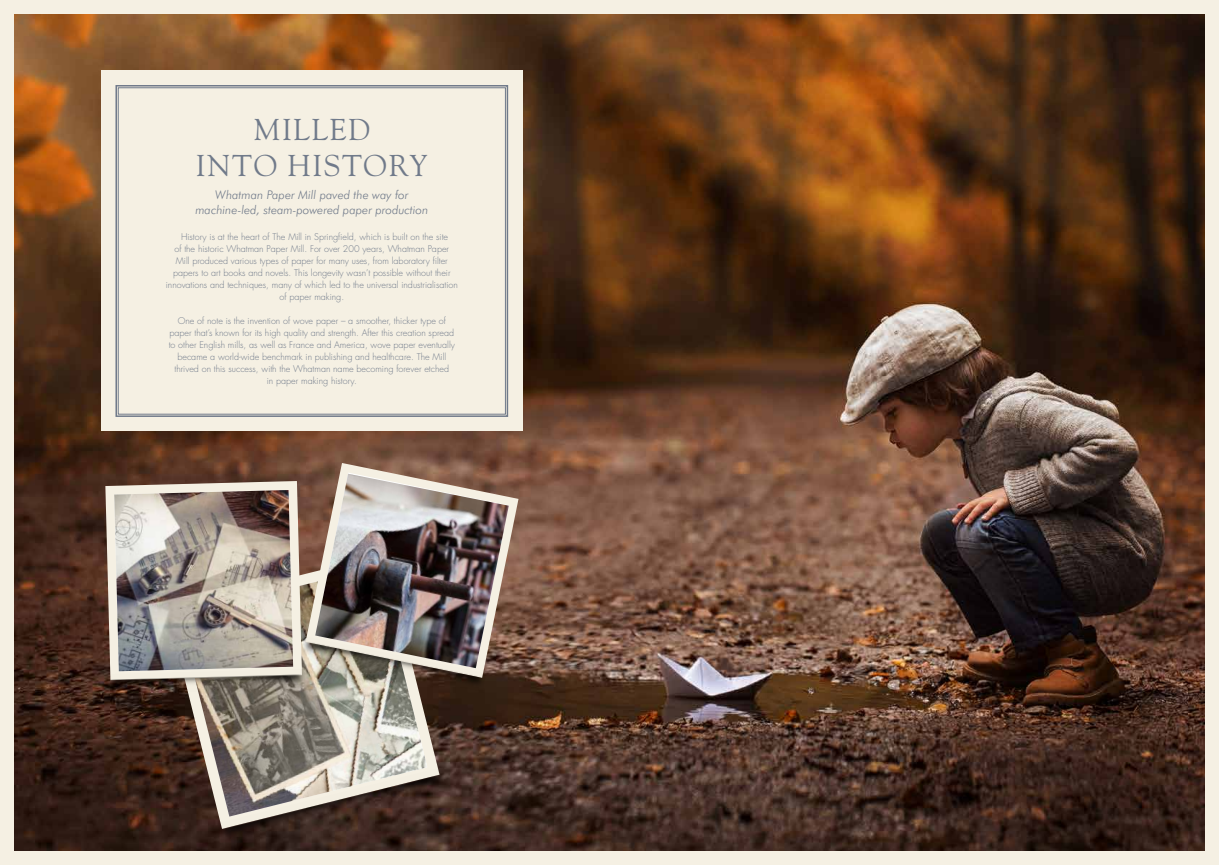
<style>
.page{position:relative;width:1219px;height:865px;background:#f5f0e3}
.page>*{position:absolute;margin:0;border:0;box-sizing:border-box;transform-origin:0 0}
.t1{font:30px/36px "Goudy";letter-spacing:.05em;color:#707a8a;text-align:center}
.t2{font:italic 300 12px/14.4px "Futura BT";color:#707a8a;text-align:center}
.t3{font:300 9px/12px "Futura";color:#707a8a;text-align:center}
</style>
<div class="page">
<img style="left:14px;top:14px;width:1191px;height:836px">
<svg style="left:167px;top:554px;width:273px;height:275px;background:#483228"></svg>
<img style="left:179px;top:566px;width:248px;height:250px">
<img style="left:217px;top:767px;width:230px;height:78px">
<svg style="left:306px;top:463px;width:212px;height:215px;background:#8e6e5b"></svg>
<img style="left:315px;top:473px;width:194px;height:195px">
<img style="left:302px;top:636px;width:184px;height:55px">
<svg style="left:105px;top:481px;width:197px;height:188px"></svg>
<img style="left:114px;top:490px;width:179px;height:179px">
<img style="left:105px;top:669px;width:200px;height:25px">
<div style="left:101px;top:71px;width:421px;height:360px;background:#f5f0e3"></div>
<svg style="left:115px;top:85px;width:394px;height:332px"></svg>
<div style="left:118px;top:87px;width:388px;height:327px;border:1px solid #707a8a"></div>
<h1 class="t1" style="left:196px;top:111px;width:233px">MILLED<br>INTO HISTORY</h1>
<h2 class="t2" style="left:195px;top:188px;width:234px">Whatman Paper Mill paved the way for machine-led, steam-powered paper production</h2>
<p class="t3" style="left:181px;top:231px;width:269px">History is at the heart of The Mill in Springfield, which is built on the site</p>
<p class="t3" style="left:174px;top:243px;width:276px">of the historic Whatman Paper Mill. For over 200 years, Whatman Paper</p>
<p class="t3" style="left:176px;top:255px;width:273px">Mill produced various types of paper for many uses, from laboratory filter</p>
<p class="t3" style="left:173px;top:267px;width:279px">papers to art books and novels. This longevity wasn’t possible without their</p>
<p class="t3" style="left:166px;top:279px;width:293px">innovations and techniques, many of which led to the universal industrialisation</p>
<p class="t3" style="left:279px;top:291px;width:66px">of paper making.</p>
<p class="t3" style="left:169px;top:315px;width:288px">One of note is the invention of wove paper – a smoother, thicker type of paper that’s known for its high quality and strength. After this creation spread to other English mills, as well as France and America, wove paper eventually became a world-wide benchmark in publishing and healthcare. The Mill thrived on this success, with the Whatman name becoming forever etched<br>in paper making history.</p>
</div>
